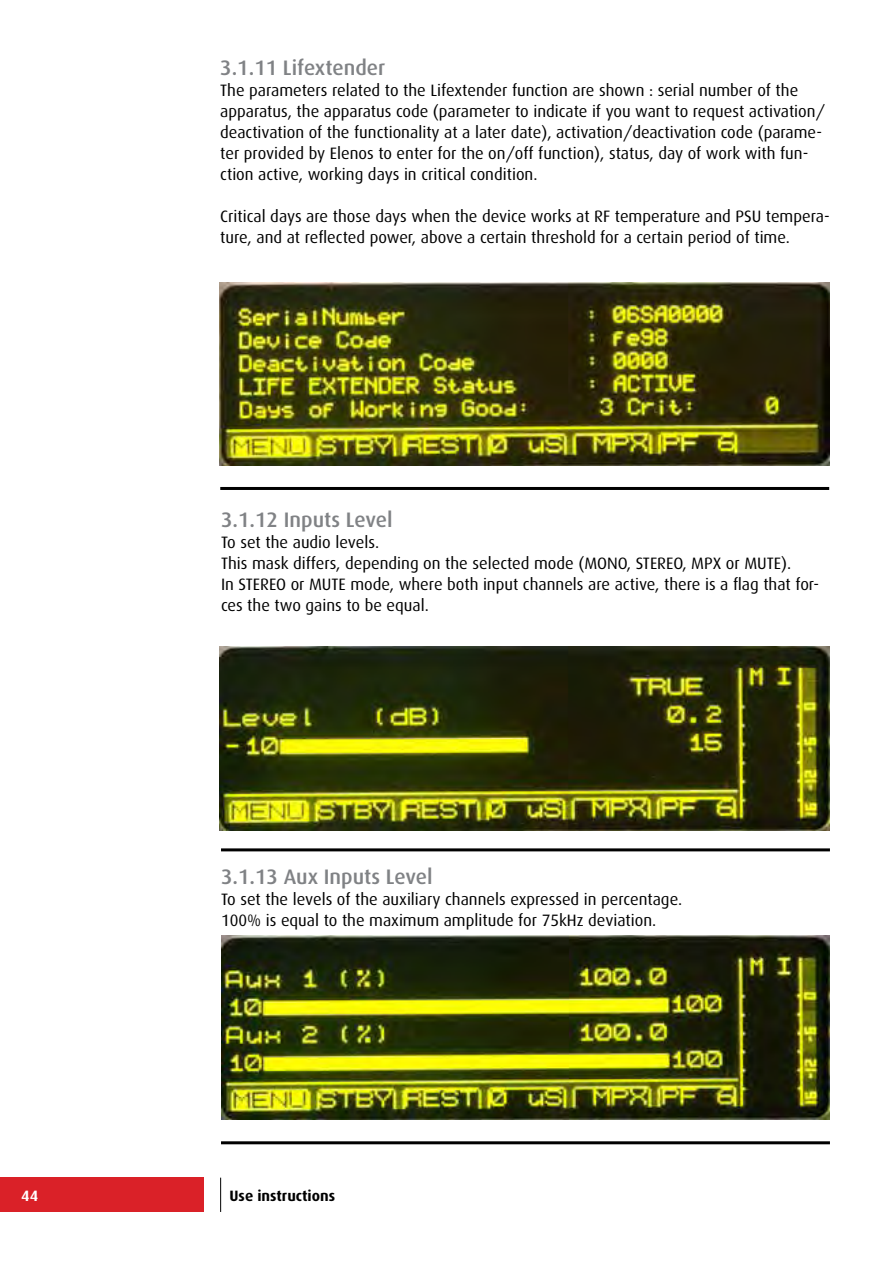
<style>
.page{position:relative;width:893px;height:1263px;background:#fff}
.page>*{position:absolute;margin:0;border:0;box-sizing:border-box;transform-origin:0 0}
.t1{font:500 21px "Dax";color:#808285}
.t2{font:16.5px/21px "Dax";color:#000}
.t3{font:700 15px "Dax";color:#000}
.t4{font:700 15px "Dax";color:#fff}
</style>
<div class="page">
<div style="left:0;top:1178px;width:203px;height:34px;background:#da2128"></div>
<hr style="left:220px;top:1178px;width:1px;height:34px;background:#000">
<img style="left:220px;top:282px;width:609px;height:184px">
<hr style="left:220px;top:487px;width:609px;height:3px;background:#000">
<img style="left:220px;top:646px;width:609px;height:184px">
<hr style="left:221px;top:848px;width:609px;height:3px;background:#000">
<img style="left:221px;top:936px;width:609px;height:183px">
<hr style="left:221px;top:1141px;width:609px;height:3px;background:#000">
<p class="t1" style="left:220px;top:56px;width:166px">3.1.11 Lifextender</p>
<p class="t2" style="left:220px;top:80px;width:606px">The parameters related to the Lifextender function are shown : serial number of the apparatus, the apparatus code (parameter to indicate if you want to request activation/ deactivation of the functionality at a later date), activation/deactivation code (parame&shy;ter provided by Elenos to enter for the on/off function), status, day of work with fun&shy;ction active, working days in critical condition.</p>
<p class="t2" style="left:220px;top:206px;width:611px">Critical days are those days when the device works at RF temperature and PSU tempera&shy;ture, and at reflected power, above a certain threshold for a certain period of time.</p>
<p class="t1" style="left:221px;top:507px;width:173px">3.1.12 Inputs Level</p>
<p class="t2" style="left:221px;top:531px;width:600px">To set the audio levels.<br>This mask differs, depending on the selected mode (MONO, STEREO, MPX or MUTE).<br>In STEREO or MUTE mode, where both input channels are active, there is a flag that for&shy;ces the two gains to be equal.</p>
<p class="t1" style="left:221px;top:864px;width:213px">3.1.13 Aux Inputs Level</p>
<p class="t2" style="left:221px;top:888px;width:463px">To set the levels of the auxiliary channels expressed in percentage.<br>100% is equal to the maximum amplitude for 75kHz deviation.</p>
<p class="t4" style="left:21px;top:1187px;width:18px">44</p>
<p class="t3" style="left:230px;top:1187px;width:107px">Use instructions</p>
</div>
